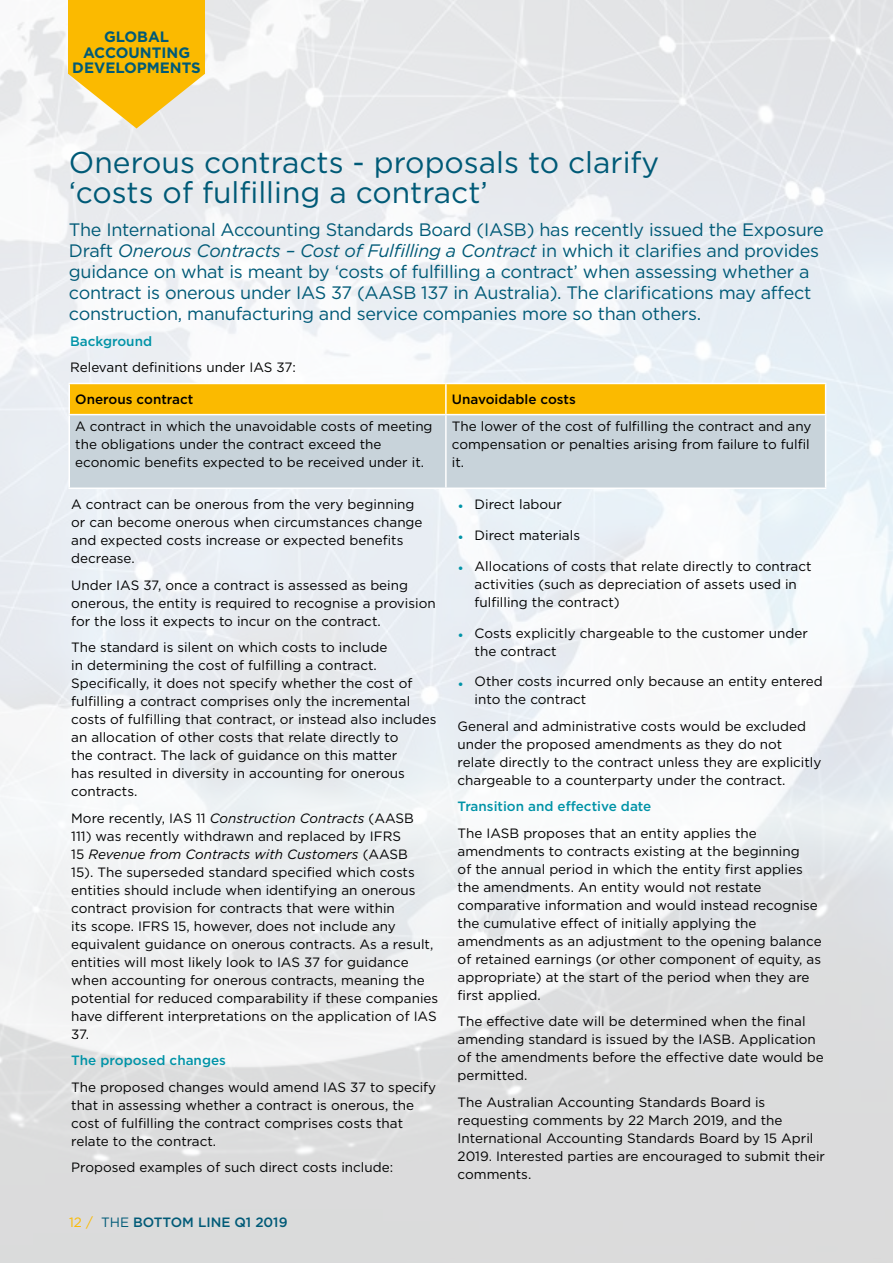
<style>
.page{position:relative;width:893px;height:1263px;background:#fff}
.page>*{position:absolute;margin:0;border:0;box-sizing:border-box;transform-origin:0 0}
.t1{font:30px/30px "Gotham";color:#005a77}
.t2{font:18px/21px "Gotham";letter-spacing:-.015em;color:#005a77}
.t3{font:700 15px/16.5px "Gotham";color:#005a77;text-align:center}
.t4{font:13.5px/18px "Gotham";color:#000}
.t5{font:500 13.5px "Gotham";color:#0093a7}
.t6{font:500 13.5px "Gotham";color:#000}
.t7{font:500 13.5px "Gotham";color:#005a77}
.s1{font-style:italic}
.s2{color:#0093a7}
.s3{font-weight:400;color:#fbba00}
.s4{font-weight:400}
</style>
<div class="page">
<div style="left:68px;top:0;width:137px;height:74px;background:#fbba00"></div>
<svg style="left:68px;top:74px;width:137px;height:54px;background:#f3d276"></svg>
<div style="left:70px;top:384px;width:755px;height:30px;background:#fbba00"></div>
<div style="left:70px;top:415px;width:755px;height:72px;background:#c8d3da"></div>
<hr style="left:445px;top:384px;width:2px;height:30px;background:#fff">
<hr style="left:445px;top:415px;width:2px;height:72px;background:#fff">
<p class="t3" style="left:83px;top:28px;width:109px">GLOBAL<br>ACCOUNTING</p>
<p class="t3" style="left:72px;top:60px;width:130px">DEVELOPMENTS</p>
<h1 class="t1" style="left:69px;top:147px;width:592px">Onerous contracts - proposals to clarify ‘costs of fulfilling a contract’</h1>
<p class="t2" style="left:69px;top:218px;width:756px">The International Accounting Standards Board (IASB) has recently issued the Exposure Draft <span class="s1">Onerous Contracts – Cost of Fulfilling a Contract</span> in which it clarifies and provides guidance on what is meant by ‘costs of fulfilling a contract’ when assessing whether a contract is onerous under IAS 37 (AASB 137 in Australia). The clarifications may affect construction, manufacturing and service companies more so than others.</p>
<p class="t5" style="left:70px;top:332px;width:83px">Background</p>
<p class="t4" style="left:70px;top:358px;width:227px">Relevant definitions under IAS 37:</p>
<p class="t6" style="left:75px;top:391px;width:120px">Onerous contract</p>
<p class="t6" style="left:452px;top:391px;width:126px">Unavoidable costs</p>
<p class="t4" style="left:75px;top:417px;width:359px">A contract in which the unavoidable costs of meeting the obligations under the contract exceed the economic benefits expected to be received under it.</p>
<p class="t4" style="left:452px;top:417px;width:361px">The lower of the cost of fulfilling the contract and any compensation or penalties arising from failure to fulfil it.</p>
<p class="t4" style="left:71px;top:495px;width:353px">A contract can be onerous from the very beginning or can become onerous when circumstances change and expected costs increase or expected benefits decrease.</p>
<p class="t4" style="left:71px;top:576px;width:366px">Under IAS 37, once a contract is assessed as being onerous, the entity is required to recognise a provision for the loss it expects to incur on the contract.</p>
<p class="t4" style="left:71px;top:638px;width:367px">The standard is silent on which costs to include<br>in determining the cost of fulfilling a contract.<br>Specifically, it does not specify whether the cost of fulfilling a contract comprises only the incremental costs of fulfilling that contract, or instead also includes an allocation of other costs that relate directly to<br>the contract. The lack of guidance on this matter<br>has resulted in diversity in accounting for onerous contracts.</p>
<p class="t4" style="left:71px;top:809px;width:369px">More recently, IAS 11 <span class="s1">Construction Contracts</span> (AASB<br>111) was recently withdrawn and replaced by IFRS<br>15 <span class="s1">Revenue from Contracts with Customers</span> (AASB<br>15). The superseded standard specified which costs entities should include when identifying an onerous contract provision for contracts that were within<br>its scope. IFRS 15, however, does not include any equivalent guidance on onerous contracts. As a result, entities will most likely look to IAS 37 for guidance when accounting for onerous contracts, meaning the potential for reduced comparability if these companies have different interpretations on the application of IAS 37.</p>
<p class="t5" style="left:71px;top:1052px;width:156px">The proposed changes</p>
<p class="t4" style="left:71px;top:1078px;width:366px">The proposed changes would amend IAS 37 to specify that in assessing whether a contract is onerous, the cost of fulfilling the contract comprises costs that relate to the contract.</p>
<p class="t4" style="left:71px;top:1158px;width:323px">Proposed examples of such direct costs include:</p>
<p class="t4" style="left:458px;top:495px;width:106px"><span class="s2">•</span> Direct labour</p>
<p class="t4" style="left:458px;top:526px;width:124px"><span class="s2">•</span> Direct materials</p>
<p class="t4" style="left:475px;top:557px;width:338px;text-indent:-17px"><span class="s2">•</span> Allocations of costs that relate directly to contract activities (such as depreciation of assets used in fulfilling the contract)</p>
<p class="t4" style="left:475px;top:623px;width:335px;text-indent:-17px"><span class="s2">•</span> Costs explicitly chargeable to the customer under the contract</p>
<p class="t4" style="left:475px;top:672px;width:350px;text-indent:-17px"><span class="s2">•</span> Other costs incurred only because an entity entered into the contract</p>
<p class="t4" style="left:458px;top:717px;width:365px">General and administrative costs would be excluded under the proposed amendments as they do not relate directly to the contract unless they are explicitly chargeable to a counterparty under the contract.</p>
<p class="t5" style="left:458px;top:798px;width:195px">Transition and effective date</p>
<p class="t4" style="left:458px;top:824px;width:366px">The IASB proposes that an entity applies the amendments to contracts existing at the beginning<br>of the annual period in which the entity first applies the amendments. An entity would not restate comparative information and would instead recognise the cumulative effect of initially applying the amendments as an adjustment to the opening balance of retained earnings (or other component of equity, as appropriate) at the start of the period when they are first applied.</p>
<p class="t4" style="left:458px;top:1012px;width:368px">The effective date will be determined when the final amending standard is issued by the IASB. Application of the amendments before the effective date would be permitted.</p>
<p class="t4" style="left:458px;top:1093px;width:369px">The Australian Accounting Standards Board is requesting comments by 22 March 2019, and the International Accounting Standards Board by 15 April 2019. Interested parties are encouraged to submit their comments.</p>
<p class="t7" style="left:69px;top:1213px;width:220px"><span class="s3">12 /</span> <span class="s4">THE</span> BOTTOM LINE Q1 2019</p>
</div>
